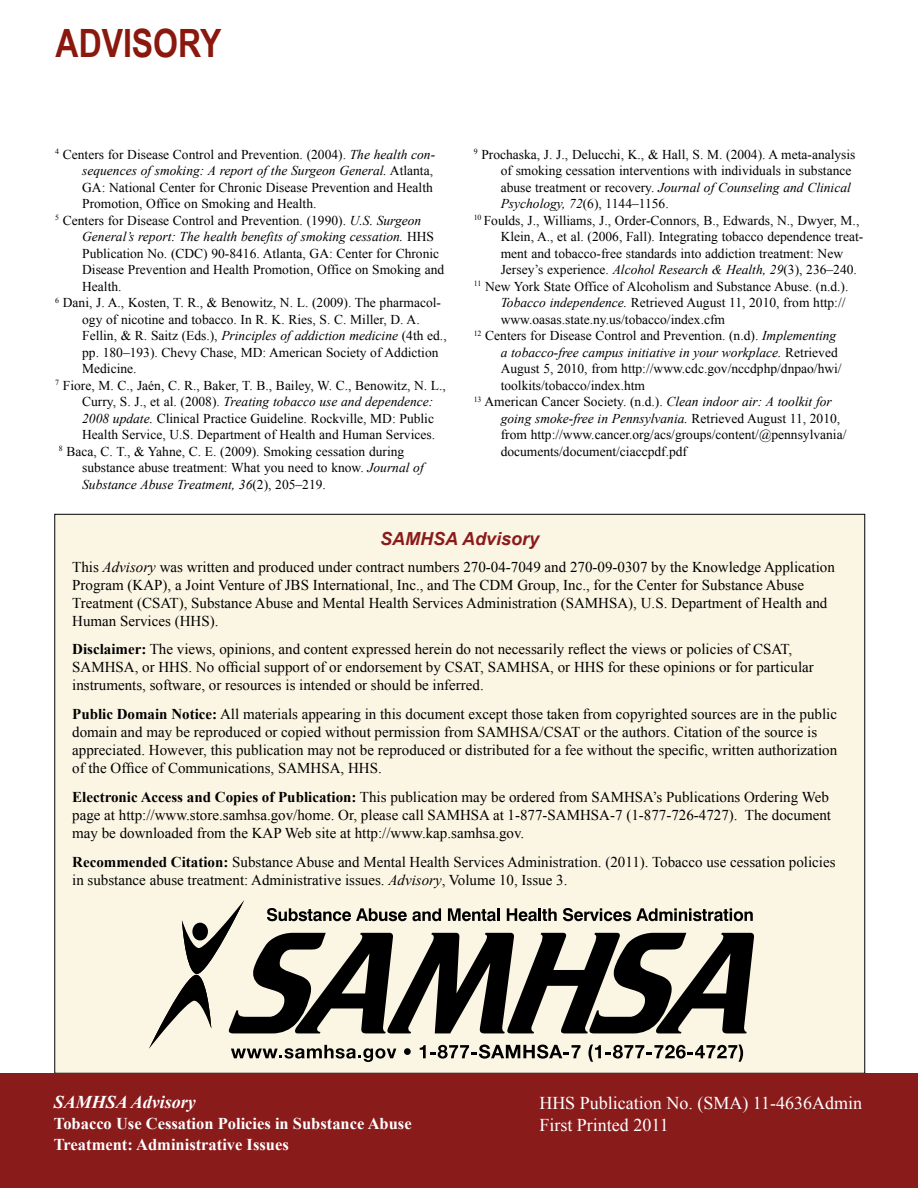
<style>
.page{position:relative;width:918px;height:1188px;background:#fff}
.page>*{position:absolute;margin:0;border:0;box-sizing:border-box;transform-origin:0 0}
.t1{font:700 39px "Arial Narrow";color:#8a180e}
.t2{font:18px/21.6px "Times New Roman";color:#fff}
.t3{font:italic 700 18px "Arial";color:#8a1b1b}
.t4{font:italic 700 18px "Times New Roman";color:#fff}
.t5{font:700 16.5px/21px "Times New Roman";color:#fff}
.t6{font:15px/18px "Times New Roman";color:#000}
.t7{font:13.5px "Times New Roman";color:#000}
.t8{font:italic 13.5px "Times New Roman";color:#000}
.s1{font-style:italic}
.s2{font-style:normal}
.s3{font-weight:700}
</style>
<div class="page">
<div style="left:55px;top:514px;width:810px;height:559px;background:#fbf6e4"></div>
<div style="left:0;top:1073px;width:918px;height:115px;background:#8a1b1b"></div>
<svg style="left:149px;top:900px;width:604px;height:162px"></svg>
<h1 class="t1" style="left:56px;top:14px;width:167px">ADVISORY</h1>
<p class="t7" style="left:55px;top:145px;width:381px"><sup>4</sup> Centers for Disease Control and Prevention. (2004). <span class="s1">The health con-</span></p>
<p class="t8" style="left:82px;top:162px;width:352px">sequences of smoking: A report of the Surgeon General. <span class="s2">Atlanta,</span></p>
<p class="t7" style="left:82px;top:178px;width:352px">GA: National Center for Chronic Disease Prevention and Health</p>
<p class="t7" style="left:82px;top:195px;width:236px">Promotion, Office on Smoking and Health.</p>
<p class="t7" style="left:55px;top:211px;width:368px"><sup>5</sup> Centers for Disease Control and Prevention. (1990). <span class="s1">U.S. Surgeon</span></p>
<p class="t8" style="left:82px;top:228px;width:353px">General’s report: The health benefits of smoking cessation. <span class="s2">HHS</span></p>
<p class="t7" style="left:82px;top:244px;width:359px">Publication No. (CDC) 90-8416. Atlanta, GA: Center for Chronic</p>
<p class="t7" style="left:82px;top:261px;width:364px">Disease Prevention and Health Promotion, Office on Smoking and</p>
<p class="t7" style="left:82px;top:277px;width:41px">Health.</p>
<p class="t7" style="left:55px;top:294px;width:387px"><sup>6</sup> Dani, J. A., Kosten, T. R., &amp; Benowitz, N. L. (2009). The pharmacol-</p>
<p class="t7" style="left:82px;top:310px;width:339px">ogy of nicotine and tobacco. In R. K. Ries, S. C. Miller, D. A.</p>
<p class="t7" style="left:82px;top:327px;width:366px">Fellin, &amp; R. Saitz (Eds.), <span class="s1">Principles of addiction medicine</span> (4th ed.,</p>
<p class="t7" style="left:82px;top:343px;width:358px">pp. 180–193). Chevy Chase, MD: American Society of Addiction</p>
<p class="t7" style="left:82px;top:360px;width:56px">Medicine.</p>
<p class="t7" style="left:55px;top:376px;width:392px"><sup>7</sup> Fiore, M. C., Jaén, C. R., Baker, T. B., Bailey, W. C., Benowitz, N. L.,</p>
<p class="t8" style="left:82px;top:393px;width:353px"><span class="s2">Curry, S. J., et al. (2008).</span> Treating tobacco use and dependence:</p>
<p class="t7" style="left:82px;top:409px;width:353px"><span class="s1">2008 update.</span> Clinical Practice Guideline. Rockville, MD: Public</p>
<p class="t7" style="left:82px;top:426px;width:354px">Health Service, U.S. Department of Health and Human Services.</p>
<p class="t7" style="left:59px;top:442px;width:347px"><sup>8</sup> Baca, C. T., &amp; Yahne, C. E. (2009). Smoking cessation during</p>
<p class="t7" style="left:82px;top:459px;width:343px">substance abuse treatment: What you need to know. <span class="s1">Journal of</span></p>
<p class="t8" style="left:82px;top:475px;width:245px">Substance Abuse Treatment, 36<span class="s2">(2), 205–219.</span></p>
<p class="t7" style="left:474px;top:145px;width:383px"><sup>9</sup> Prochaska, J. J., Delucchi, K., &amp; Hall, S. M. (2004). A meta-analysis</p>
<p class="t7" style="left:501px;top:162px;width:352px">of smoking cessation interventions with individuals in substance</p>
<p class="t8" style="left:501px;top:178px;width:352px"><span class="s2">abuse treatment or recovery.</span> Journal of Counseling and Clinical</p>
<p class="t7" style="left:501px;top:195px;width:170px"><span class="s1">Psychology, 72</span>(6), 1144–1156.</p>
<p class="t7" style="left:474px;top:211px;width:387px"><sup>10</sup> Foulds, J., Williams, J., Order-Connors, B., Edwards, N., Dwyer, M.,</p>
<p class="t7" style="left:501px;top:228px;width:364px">Klein, A., et al. (2006, Fall). Integrating tobacco dependence treat-</p>
<p class="t7" style="left:501px;top:244px;width:344px">ment and tobacco-free standards into addiction treatment: New</p>
<p class="t7" style="left:501px;top:261px;width:358px">Jersey’s experience. <span class="s1">Alcohol Research &amp; Health, 29</span>(3), 236–240.</p>
<p class="t7" style="left:474px;top:277px;width:376px"><sup>11</sup> New York State Office of Alcoholism and Substance Abuse. (n.d.).</p>
<p class="t7" style="left:501px;top:294px;width:346px"><span class="s1">Tobacco independence.</span> Retrieved August 11, 2010, from http://</p>
<p class="t7" style="left:501px;top:310px;width:226px">www.oasas.state.ny.us/tobacco/index.cfm</p>
<p class="t7" style="left:474px;top:327px;width:364px"><sup>12</sup> Centers for Disease Control and Prevention. (n.d). <span class="s1">Implementing</span></p>
<p class="t8" style="left:501px;top:343px;width:339px">a tobacco-free campus initiative in your workplace. <span class="s2">Retrieved</span></p>
<p class="t7" style="left:501px;top:360px;width:342px">August 5, 2010, from http://www.cdc.gov/nccdphp/dnpao/hwi/</p>
<p class="t7" style="left:501px;top:376px;width:146px">toolkits/tobacco/index.htm</p>
<p class="t7" style="left:474px;top:393px;width:360px"><sup>13</sup> American Cancer Society. (n.d.). <span class="s1">Clean indoor air: A toolkit for</span></p>
<p class="t8" style="left:501px;top:409px;width:341px">going smoke-free in Pennsylvania. <span class="s2">Retrieved August 11, 2010,</span></p>
<p class="t7" style="left:501px;top:426px;width:347px">from http://www.cancer.org/acs/groups/content/@pennsylvania/</p>
<p class="t7" style="left:501px;top:442px;width:188px">documents/document/ciaccpdf.pdf</p>
<p class="t3" style="left:380px;top:527px;width:161px">SAMHSA Advisory</p>
<p class="t6" style="left:72px;top:557px;width:764px">This <span class="s1">Advisory</span> was written and produced under contract numbers 270-04-7049 and 270-09-0307 by the Knowledge Application Program (KAP), a Joint Venture of JBS International, Inc., and The CDM Group, Inc., for the Center for Substance Abuse Treatment (CSAT), Substance Abuse and Mental Health Services Administration (SAMHSA), U.S. Department of Health and Human Services (HHS).</p>
<p class="t6" style="left:72px;top:640px;width:743px"><span class="s3">Disclaimer:</span> The views, opinions, and content expressed herein do not necessarily reflect the views or policies of CSAT,<br>SAMHSA, or HHS. No official support of or endorsement by CSAT, SAMHSA, or HHS for these opinions or for particular instruments, software, or resources is intended or should be inferred.</p>
<p class="t6" style="left:72px;top:705px;width:767px"><span class="s3">Public Domain Notice:</span> All materials appearing in this document except those taken from copyrighted sources are in the public domain and may be reproduced or copied without permission from SAMHSA/CSAT or the authors. Citation of the source is appreciated. However, this publication may not be reproduced or distributed for a fee without the specific, written authorization of the Office of Communications, SAMHSA, HHS.</p>
<p class="t6" style="left:72px;top:788px;width:760px"><span class="s3">Electronic Access and Copies of Publication:</span> This publication may be ordered from SAMHSA’s Publications Ordering Web page at http://www.store.samhsa.gov/home. Or, please call SAMHSA at 1-877-SAMHSA-7 (1-877-726-4727). The document may be downloaded from the KAP Web site at http://www.kap.samhsa.gov.</p>
<p class="t6" style="left:72px;top:852px;width:765px"><span class="s3">Recommended Citation:</span> Substance Abuse and Mental Health Services Administration. (2011). Tobacco use cessation policies in substance abuse treatment: Administrative issues. <span class="s1">Advisory</span>, Volume 10, Issue 3.</p>
<h2 class="t4" style="left:54px;top:1089px;width:143px">SAMHSA Advisory</h2>
<p class="t5" style="left:54px;top:1112px;width:359px">Tobacco Use Cessation Policies in Substance Abuse<br>Treatment: Administrative Issues</p>
<p class="t2" style="left:539px;top:1092px;width:324px">HHS Publication No. (SMA) 11-4636Admin<br>First Printed 2011</p>
</div>
